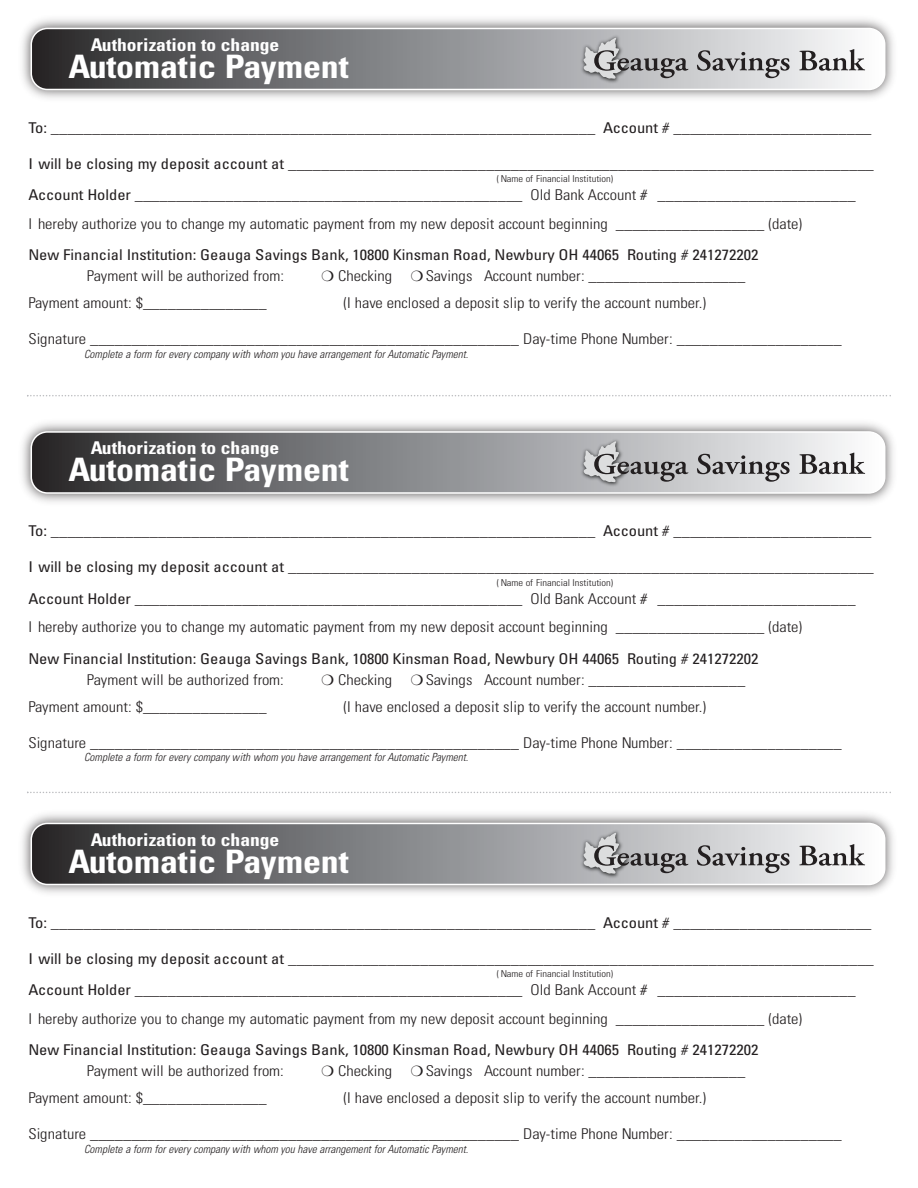
<style>
.page{position:relative;width:918px;height:1188px;background:#fff}
.page>*{position:absolute;margin:0;border:0;box-sizing:border-box;transform-origin:0 0}
.t1{font:700 condensed 32.25px "Univers";color:#fff;scale:1.11 1}
.t2{font:700 condensed 17.55px "Univers";color:#fff;scale:1.11 1}
.t3{font:300 condensed 14.85px/28.5px "Univers";color:#231f20;scale:1.11 1}
.t4{font:condensed 14.85px "Univers";color:#231f20;scale:1.11 1}
.t5{font:italic 300 condensed 11.25px "Univers";color:#231f20}
.t6{font:300 condensed 9.45px "Univers";color:#231f20;scale:1.11 1}
.s1{font-weight:400}
</style>
<div class="page">
<img style="left:22px;top:19px;width:871px;height:79px">
<svg style="left:31px;top:28px;width:854px;height:61px;background:#87878a"></svg>
<div style="left:31px;top:28px;width:854px;height:62px;border:2px solid #fff;border-radius:16px"></div>
<svg style="left:27px;top:395px;width:864px;height:1px"></svg>
<svg style="left:27px;top:792px;width:864px;height:1px"></svg>
<img style="left:579px;top:33px;width:55px;height:52px">
<svg style="left:583px;top:37px;width:105px;height:42px;background:#aaaaac"></svg>
<svg style="left:697px;top:50px;width:93px;height:28px;background:#aeaeb0"></svg>
<svg style="left:799px;top:49px;width:66px;height:22px"></svg>
<img style="left:22px;top:423px;width:871px;height:79px">
<svg style="left:31px;top:432px;width:854px;height:61px;background:#87888a"></svg>
<div style="left:31px;top:431px;width:854px;height:63px;border:2px solid #fff;border-radius:16px"></div>
<img style="left:579px;top:436px;width:55px;height:53px">
<svg style="left:583px;top:440px;width:105px;height:43px;background:#ababad"></svg>
<svg style="left:697px;top:454px;width:93px;height:28px;background:#aeaeb0"></svg>
<svg style="left:799px;top:453px;width:66px;height:21px"></svg>
<img style="left:22px;top:814px;width:871px;height:79px">
<svg style="left:31px;top:823px;width:854px;height:61px;background:#87878a"></svg>
<div style="left:31px;top:823px;width:854px;height:62px;border:2px solid #fff;border-radius:16px"></div>
<img style="left:579px;top:828px;width:55px;height:52px">
<svg style="left:583px;top:832px;width:105px;height:42px;background:#aaaaac"></svg>
<svg style="left:697px;top:845px;width:93px;height:28px;background:#aeaeb0"></svg>
<svg style="left:799px;top:844px;width:66px;height:22px"></svg>
<p class="t2" style="left:91px;top:34px;width:171px">Authorization to change</p>
<h1 class="t1" style="left:68px;top:47px;width:254px">Automatic Payment</h1>
<p class="t4" style="left:28px;top:118px;width:761px">To: __________________________________________________________________ Account # ________________________</p>
<p class="t4" style="left:28px;top:154px;width:763px">I will be closing my deposit account at _______________________________________________________________________</p>
<p class="t6" style="left:497px;top:173px;width:106px">(Name of Financial Institution)</p>
<p class="t3" style="left:28px;top:181px;width:747px"><span class="s1">Account Holder</span> _______________________________________________ Old Bank Account # ________________________<br>I hereby authorize you to change my automatic payment from my new deposit account beginning __________________ (date)</p>
<p class="t4" style="left:29px;top:245px;width:659px">New Financial Institution: Geauga Savings Bank, 10800 Kinsman Road, Newbury OH 44065 Routing # 241272202</p>
<p class="t3" style="left:87px;top:262px;width:179px">Payment will be authorized from:</p>
<p class="t3" style="left:321px;top:262px;width:65px">❍ Checking</p>
<p class="t3" style="left:411px;top:262px;width:303px">❍ Savings Account number: ___________________</p>
<p class="t3" style="left:29px;top:289px;width:216px">Payment amount: $_______________</p>
<p class="t3" style="left:344px;top:289px;width:328px">(I have enclosed a deposit slip to verify the account number.)</p>
<p class="t3" style="left:28px;top:325px;width:734px">Signature ____________________________________________________ Day-time Phone Number: ____________________</p>
<p class="t5" style="left:84px;top:347px;width:386px">Complete a form for every company with whom you have arrangement for Automatic Payment.</p>
<p class="t2" style="left:91px;top:437px;width:171px">Authorization to change</p>
<h1 class="t1" style="left:68px;top:450px;width:254px">Automatic Payment</h1>
<p class="t4" style="left:28px;top:521px;width:761px">To: __________________________________________________________________ Account # ________________________</p>
<p class="t4" style="left:28px;top:557px;width:763px">I will be closing my deposit account at _______________________________________________________________________</p>
<p class="t6" style="left:497px;top:577px;width:106px">(Name of Financial Institution)</p>
<p class="t3" style="left:28px;top:584px;width:747px"><span class="s1">Account Holder</span> _______________________________________________ Old Bank Account # ________________________<br>I hereby authorize you to change my automatic payment from my new deposit account beginning __________________ (date)</p>
<p class="t4" style="left:29px;top:649px;width:659px">New Financial Institution: Geauga Savings Bank, 10800 Kinsman Road, Newbury OH 44065 Routing # 241272202</p>
<p class="t3" style="left:87px;top:665px;width:179px">Payment will be authorized from:</p>
<p class="t3" style="left:321px;top:665px;width:65px">❍ Checking</p>
<p class="t3" style="left:411px;top:665px;width:303px">❍ Savings Account number: ___________________</p>
<p class="t3" style="left:29px;top:692px;width:216px">Payment amount: $_______________</p>
<p class="t3" style="left:344px;top:692px;width:328px">(I have enclosed a deposit slip to verify the account number.)</p>
<p class="t3" style="left:28px;top:728px;width:734px">Signature ____________________________________________________ Day-time Phone Number: ____________________</p>
<p class="t5" style="left:84px;top:751px;width:386px">Complete a form for every company with whom you have arrangement for Automatic Payment.</p>
<p class="t2" style="left:91px;top:829px;width:171px">Authorization to change</p>
<h1 class="t1" style="left:68px;top:842px;width:254px">Automatic Payment</h1>
<p class="t4" style="left:28px;top:913px;width:761px">To: __________________________________________________________________ Account # ________________________</p>
<p class="t4" style="left:28px;top:949px;width:763px">I will be closing my deposit account at _______________________________________________________________________</p>
<p class="t6" style="left:497px;top:968px;width:106px">(Name of Financial Institution)</p>
<p class="t3" style="left:28px;top:976px;width:747px"><span class="s1">Account Holder</span> _______________________________________________ Old Bank Account # ________________________<br>I hereby authorize you to change my automatic payment from my new deposit account beginning __________________ (date)</p>
<p class="t4" style="left:29px;top:1040px;width:659px">New Financial Institution: Geauga Savings Bank, 10800 Kinsman Road, Newbury OH 44065 Routing # 241272202</p>
<p class="t3" style="left:87px;top:1057px;width:179px">Payment will be authorized from:</p>
<p class="t3" style="left:321px;top:1057px;width:65px">❍ Checking</p>
<p class="t3" style="left:411px;top:1057px;width:303px">❍ Savings Account number: ___________________</p>
<p class="t3" style="left:29px;top:1084px;width:216px">Payment amount: $_______________</p>
<p class="t3" style="left:344px;top:1084px;width:328px">(I have enclosed a deposit slip to verify the account number.)</p>
<p class="t3" style="left:28px;top:1120px;width:734px">Signature ____________________________________________________ Day-time Phone Number: ____________________</p>
<p class="t5" style="left:84px;top:1142px;width:386px">Complete a form for every company with whom you have arrangement for Automatic Payment.</p>
</div>
